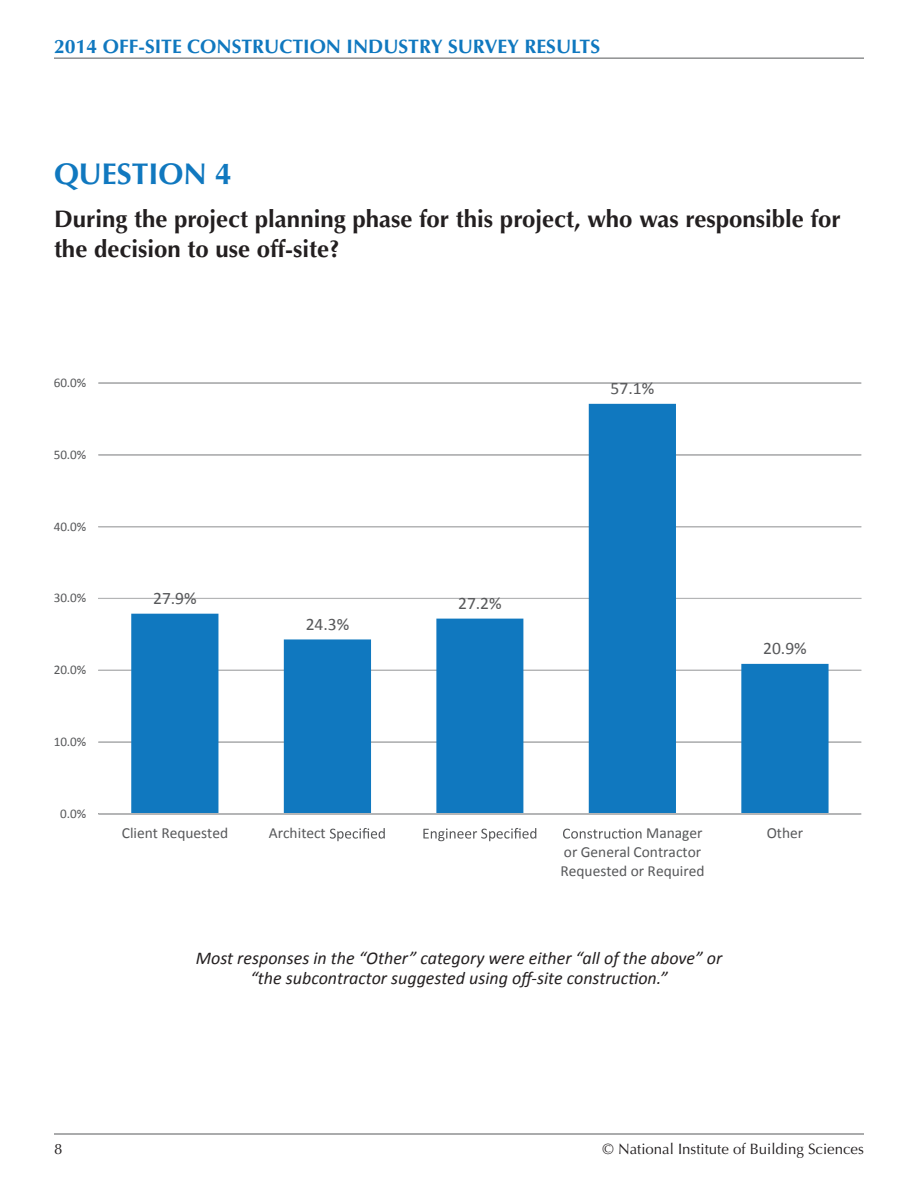
<style>
.page{position:relative;width:918px;height:1188px;background:#fff}
.page>*{position:absolute;margin:0;border:0;box-sizing:border-box;transform-origin:0 0}
.QUESTION{font:700 30px "Optima";color:#1078bf}
.Question_Text{font:700 24px/30px "Optima";color:#231f20}
.t1{font:700 19.5px "Optima";color:#1078bf}
.Chart_Footer{font:italic 18px/20.2px "Calibri";color:#231f20;text-align:center}
.t2{font:17.55px "Calibri";color:#57585a}
.t3{font:15.45px/18.8px "Calibri";color:#57585a}
.t4{font:15px "Optima";color:#231f20}
.t5{font:13.2px "Calibri";color:#57585a}
</style>
<div class="page">
<hr style="left:54px;top:1134px;width:810px;height:1px;background:#57585a">
<hr style="left:54px;top:58px;width:810px;height:1px;background:#57585a">
<div style="left:98px;top:383px;width:763px;height:1px;background:#ededed;border:1px solid #b4b5b6"></div>
<div style="left:98px;top:454px;width:763px;height:1px;background:#ededed;border:1px solid #b4b5b6"></div>
<div style="left:98px;top:526px;width:763px;height:1px;background:#ededed;border:1px solid #b4b5b6"></div>
<div style="left:98px;top:598px;width:763px;height:1px;background:#ededed;border:1px solid #b4b5b6"></div>
<div style="left:98px;top:670px;width:763px;height:1px;background:#ededed;border:1px solid #b4b5b6"></div>
<div style="left:98px;top:742px;width:763px;height:1px;background:#ededed;border:1px solid #b4b5b6"></div>
<svg style="left:131px;top:404px;width:698px;height:410px"></svg>
<div style="left:98px;top:814px;width:763px;height:1px;border:1px solid #b4b5b6"></div>
<svg style="left:330px;top:828px;width:55px;height:13px"></svg>
<svg style="left:423px;top:828px;width:113px;height:13px"></svg>
<svg style="left:563px;top:829px;width:79px;height:10px"></svg>
<p class="t1" style="left:54px;top:35px;width:548px">2014 OFF-SITE CONSTRUCTION INDUSTRY SURVEY RESULTS</p>
<p class="QUESTION" style="left:54px;top:156px;width:179px">QUESTION 4</p>
<p class="Question_Text" style="left:54px;top:205px;width:788px">During the project planning phase for this project, who was responsible for the decision to use off-site?</p>
<p class="t5" style="left:54px;top:374px;width:34px">60.0%</p>
<p class="t5" style="left:54px;top:446px;width:34px">50.0%</p>
<p class="t5" style="left:54px;top:518px;width:34px">40.0%</p>
<p class="t5" style="left:54px;top:590px;width:34px">30.0%</p>
<p class="t5" style="left:54px;top:662px;width:34px">20.0%</p>
<p class="t5" style="left:54px;top:733px;width:34px">10.0%</p>
<p class="t5" style="left:60px;top:805px;width:28px">0.0%</p>
<p class="t2" style="left:153px;top:587px;width:45px">27.9%</p>
<p class="t2" style="left:306px;top:613px;width:45px">24.3%</p>
<p class="t2" style="left:458px;top:592px;width:45px">27.2%</p>
<p class="t2" style="left:611px;top:377px;width:45px">57.1%</p>
<p class="t2" style="left:763px;top:638px;width:45px">20.9%</p>
<p class="t3" style="left:122px;top:824px;width:108px">Client Requested</p>
<p class="t3" style="left:269px;top:824px;width:58px">Architect</p>
<p class="t3" style="left:560px;top:824px;width:146px;text-indent:86px">Manager or General Contractor<br>Requested or Required</p>
<p class="t3" style="left:767px;top:824px;width:38px">Other</p>
<p class="Chart_Footer" style="left:196px;top:947px;width:528px">Most responses in the “Other” category were either “all of the above” or “the subcontractor suggested using off-site construction.”</p>
<p class="t4" style="left:54px;top:1140px;width:10px">8</p>
<p class="t4" style="left:603px;top:1140px;width:263px">© National Institute of Building Sciences</p>
</div>
